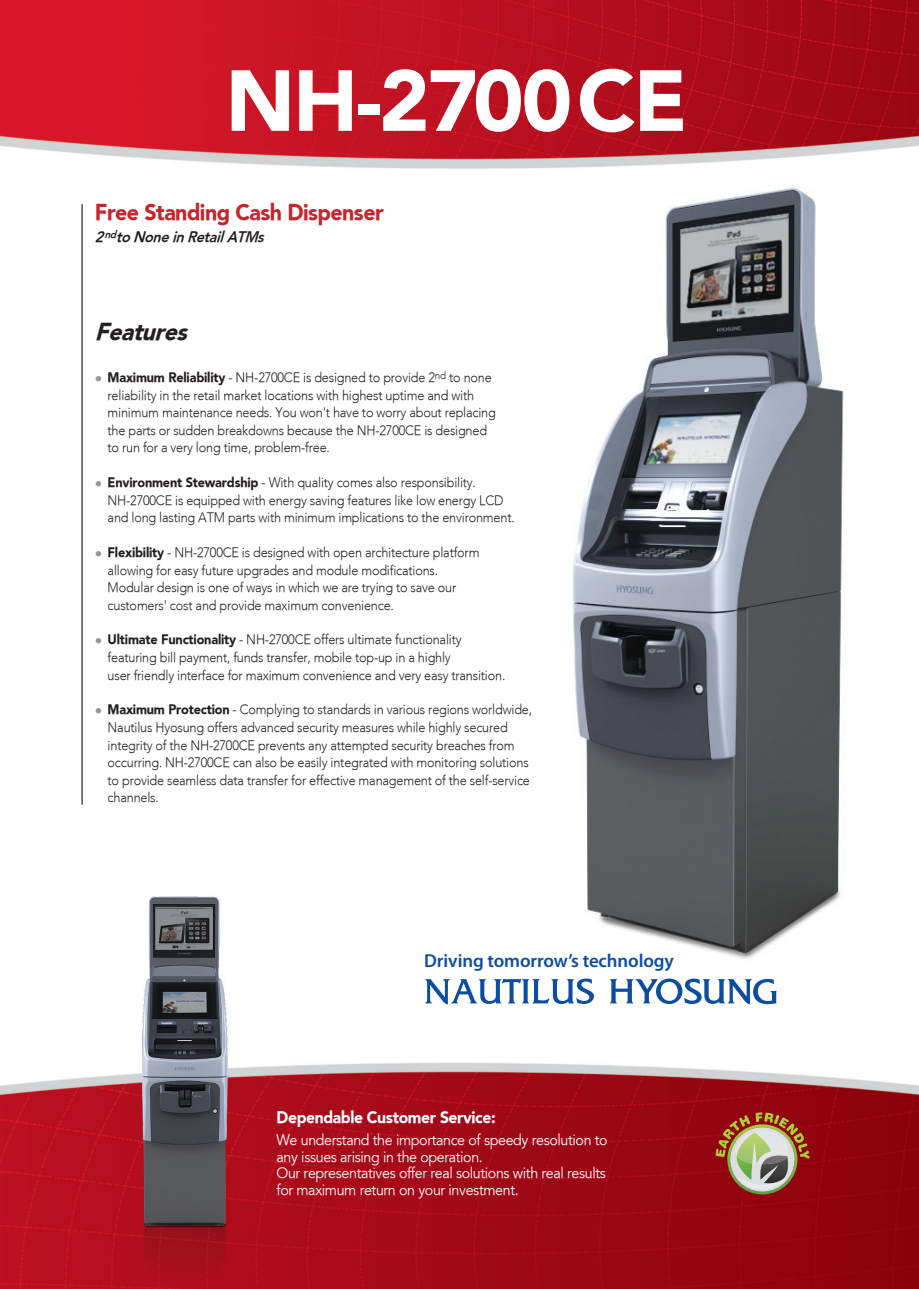
<style>
.page{position:relative;width:919px;height:1289px;background:#fff}
.page>*{position:absolute;margin:0;border:0;box-sizing:border-box;transform-origin:0 0}
.t1{font:900 85.5px "Avenir";letter-spacing:-.025em;color:#fff}
.t2{font:italic 900 24px "Avenir";color:#231f20;scale:.95 1}
.t3{font:900 22.5px "Avenir";letter-spacing:-.025em;color:#c8242b;scale:.95 1}
.t4{font:600 18.75px "Myriad Pro";letter-spacing:-.005em;color:#0d4da1}
.t5{font:900 16.5px "Avenir";letter-spacing:-.025em;color:#fff;scale:.95 1}
.t6{font:15px "Avenir";letter-spacing:-.025em;color:#fff;scale:.95 1}
.t7{font:italic 800 15px "Avenir";color:#231f20;scale:.95 1}
.t8{font:300 13.5px "Avenir";letter-spacing:-.015em;color:#231f20;scale:.94 1}
.s1{font-weight:400;font-size:15px;color:#939598}
.s2{font-weight:900}
</style>
<div class="page">
<img style="left:0;top:896px;width:918px;height:392px">
<img style="left:0;top:0;width:918px;height:169px">
<svg style="left:715px;top:1112px;width:94px;height:82px"></svg>
<img style="left:545px;top:188px;width:340px;height:779px">
<hr style="left:81px;top:204px;width:2px;height:600px;background:#231f20">
<svg style="left:609px;top:978px;width:167px;height:26px"></svg>
<svg style="left:425px;top:978px;width:169px;height:26px"></svg>
<p class="t1" style="left:225px;top:49px;width:463px">NH-2700 CE</p>
<p class="t3" style="left:95px;top:198px;width:305px">Free Standing Cash Dispenser</p>
<p class="t7" style="left:95px;top:228px;width:184px">2<sup>nd</sup>toNoneinRetailATMs</p>
<p class="t2" style="left:95px;top:317px;width:106px">Features</p>
<p class="t8" style="left:95px;top:369px;width:424px"><span class="s1">•</span> <span class="s2">Maximum Reliability</span> - NH-2700CE is designed to provide 2<sup>nd</sup> to none</p>
<p class="t8" style="left:108px;top:387px;width:391px">reliability in the retail market locations with highest uptime and with</p>
<p class="t8" style="left:108px;top:404px;width:414px">minimum maintenance needs. You won't have to worry about replacing</p>
<p class="t8" style="left:108px;top:422px;width:405px">the parts or sudden breakdowns because the NH-2700CE is designed</p>
<p class="t8" style="left:108px;top:439px;width:238px">to run for a very long time, problem-free.</p>
<p class="t8" style="left:95px;top:474px;width:407px"><span class="s1">•</span> <span class="s2">Environment Stewardship</span> - With quality comes also responsibility.</p>
<p class="t8" style="left:108px;top:492px;width:422px">NH-2700CE is equipped with energy saving features like low energy LCD</p>
<p class="t8" style="left:108px;top:509px;width:434px">and long lasting ATM parts with minimum implications to the environment.</p>
<p class="t8" style="left:95px;top:544px;width:410px"><span class="s1">•</span> <span class="s2">Flexibility</span> - NH-2700CE is designed with open architecture platform</p>
<p class="t8" style="left:108px;top:562px;width:353px">allowing for easy future upgrades and module modifications.</p>
<p class="t8" style="left:108px;top:579px;width:372px">Modular design is one of ways in which we are trying to save our</p>
<p class="t8" style="left:108px;top:597px;width:306px">customers' cost and provide maximum convenience.</p>
<p class="t8" style="left:95px;top:632px;width:391px"><span class="s1">•</span> <span class="s2">Ultimate Functionality</span> - NH-2700CE offers ultimate functionality</p>
<p class="t8" style="left:108px;top:649px;width:366px">featuring bill payment, funds transfer, mobile top-up in a highly</p>
<p class="t8" style="left:108px;top:667px;width:424px">user friendly interface for maximum convenience and very easy transition.</p>
<p class="t8" style="left:95px;top:701px;width:466px"><span class="s1">•</span> <span class="s2">Maximum Protection</span> - Complying to standards in various regions worldwide,</p>
<p class="t8" style="left:108px;top:719px;width:427px">Nautilus Hyosung offers advanced security measures while highly secured</p>
<p class="t8" style="left:108px;top:737px;width:434px">integrity of the NH-2700CE prevents any attempted security breaches from</p>
<p class="t8" style="left:108px;top:754px;width:449px">occurring. NH-2700CE can also be easily integrated with monitoring solutions</p>
<p class="t8" style="left:108px;top:772px;width:451px">to provide seamless data transfer for effective management of the self-service</p>
<p class="t8" style="left:108px;top:789px;width:56px">channels.</p>
<p class="t4" style="left:424px;top:949px;width:251px">Driving tomorrow’s technology</p>
<p class="t5" style="left:276px;top:1107px;width:232px">Dependable Customer Service:</p>
<p class="t6" style="left:276px;top:1131px;width:350px">We understand the importance of speedy resolution to</p>
<p class="t6" style="left:276px;top:1148px;width:219px">any issues arising in the operation.</p>
<p class="t6" style="left:276px;top:1164px;width:348px">Our representatives offer real solutions with real results</p>
<p class="t6" style="left:276px;top:1181px;width:256px">for maximum return on your investment.</p>
</div>
